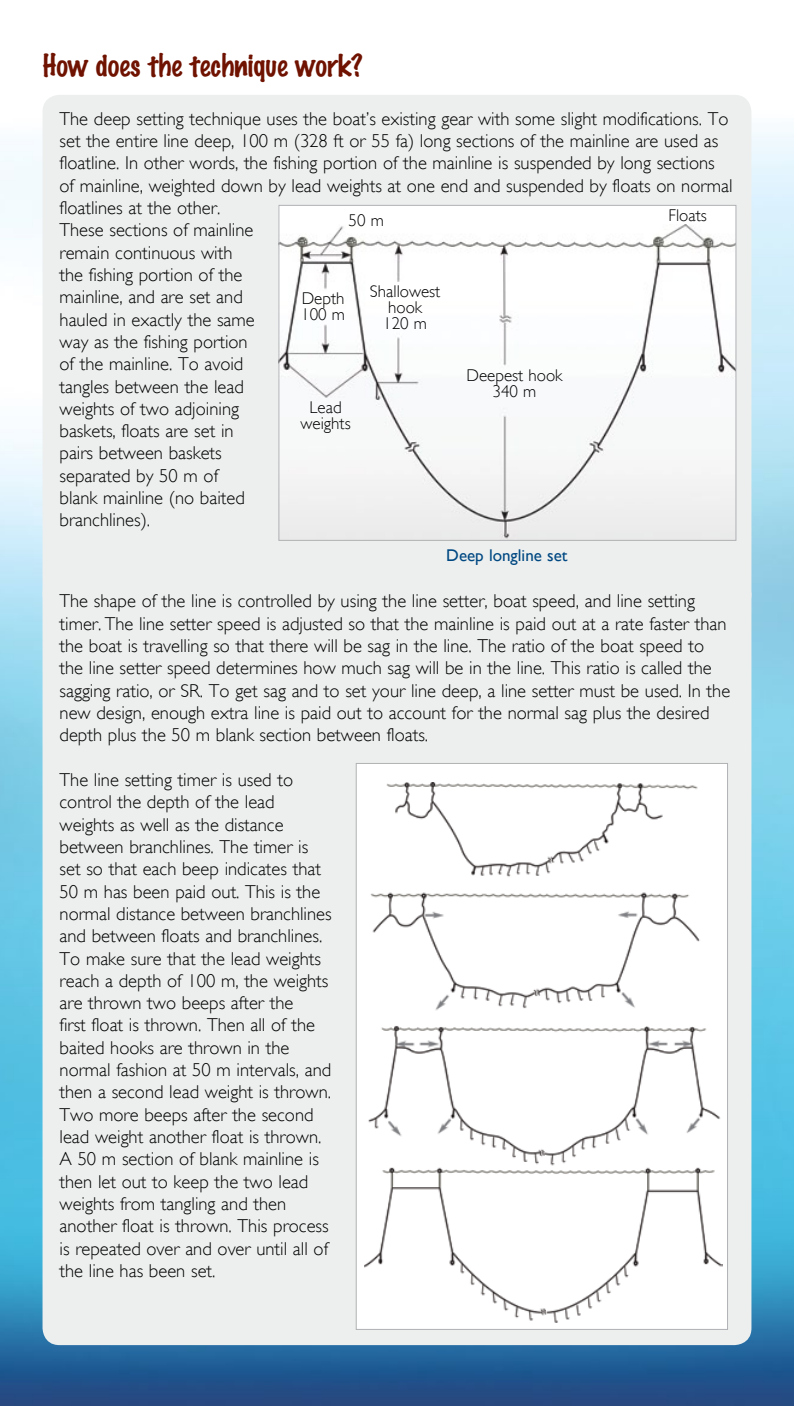
<style>
.page{position:relative;width:794px;height:1406px;background:#fff}
.page>*{position:absolute;margin:0;border:0;box-sizing:border-box;transform-origin:0 0}
.t1{font:100 28px "Marker Felt";color:#6f1200}
.t2{font:300 18.6px/22.4px "Gill Sans";color:#000}
.t3{font:300 17px/16px "Gill Sans";color:#000;text-align:center}
.t4{font:17px "Gill Sans";color:#004882}
</style>
<div class="page">
<img style="left:0;top:95px;width:794px;height:1311px">
<div style="left:43px;top:95px;width:708px;height:517px;background:#edefee;border-radius:17px"></div>
<div style="left:279px;top:205px;width:457px;height:335px;background:#fff"></div>
<img style="left:280px;top:225px;width:454px;height:314px">
<div style="left:278px;top:205px;width:458px;height:336px;border:1px solid #afb1b4"></div>
<div style="left:43px;top:578px;width:708px;height:767px;background:#edefee;border-radius:17px"></div>
<div style="left:356px;top:763px;width:371px;height:566px;background:#fff"></div>
<img style="left:365px;top:783px;width:357px;height:540px">
<h1 class="t1" style="left:43px;top:43px;width:322px">How does the technique work?</h1>
<p class="t2" style="left:60px;top:107px;width:674px">The deep setting technique uses the boat’s existing gear with some slight modifications. To set the entire line deep, 100 m (328 ft or 55 fa) long sections of the mainline are used as floatline. In other words, the fishing portion of the mainline is suspended by long sections of mainline, weighted down by lead weights at one end and suspended by floats on normal floatlines at the other.<br>These sections of mainline<br>remain continuous with<br>the fishing portion of the<br>mainline, and are set and<br>hauled in exactly the same<br>way as the fishing portion<br>of the mainline. To avoid<br>tangles between the lead<br>weights of two adjoining<br>baskets, floats are set in<br>pairs between baskets<br>separated by 50 m of<br>blank mainline (no baited<br>branchlines).</p>
<p class="t3" style="left:668px;top:208px;width:40px">Floats</p>
<p class="t3" style="left:348px;top:213px;width:37px">50 m</p>
<p class="t3" style="left:370px;top:283px;width:72px">Shallowest hook<br>120 m</p>
<p class="t3" style="left:301px;top:290px;width:45px;text-align:left">Depth<br>100 m</p>
<p class="t3" style="left:466px;top:367px;width:98px">Deepest hook<br>340 m</p>
<p class="t3" style="left:300px;top:400px;width:52px">Lead weights</p>
<p class="t4" style="left:446px;top:545px;width:123px">Deep longline set</p>
<p class="t2" style="left:60px;top:590px;width:672px">The shape of the line is controlled by using the line setter, boat speed, and line setting timer. The line setter speed is adjusted so that the mainline is paid out at a rate faster than the boat is travelling so that there will be sag in the line. The ratio of the boat speed to the line setter speed determines how much sag will be in the line. This ratio is called the sagging ratio, or SR. To get sag and to set your line deep, a line setter must be used. In the new design, enough extra line is paid out to account for the normal sag plus the desired depth plus the 50 m blank section between floats.</p>
<p class="t2" style="left:60px;top:769px;width:274px">The line setting timer is used to control the depth of the lead weights as well as the distance between branchlines. The timer is set so that each beep indicates that<br>50 m has been paid out. This is the normal distance between branchlines and between floats and branchlines.<br>To make sure that the lead weights reach a depth of 100 m, the weights are thrown two beeps after the<br>first float is thrown. Then all of the baited hooks are thrown in the normal fashion at 50 m intervals, and then a second lead weight is thrown.<br>Two more beeps after the second lead weight another float is thrown.<br>A 50 m section of blank mainline is then let out to keep the two lead weights from tangling and then another float is thrown. This process is repeated over and over until all of the line has been set.</p>
</div>
